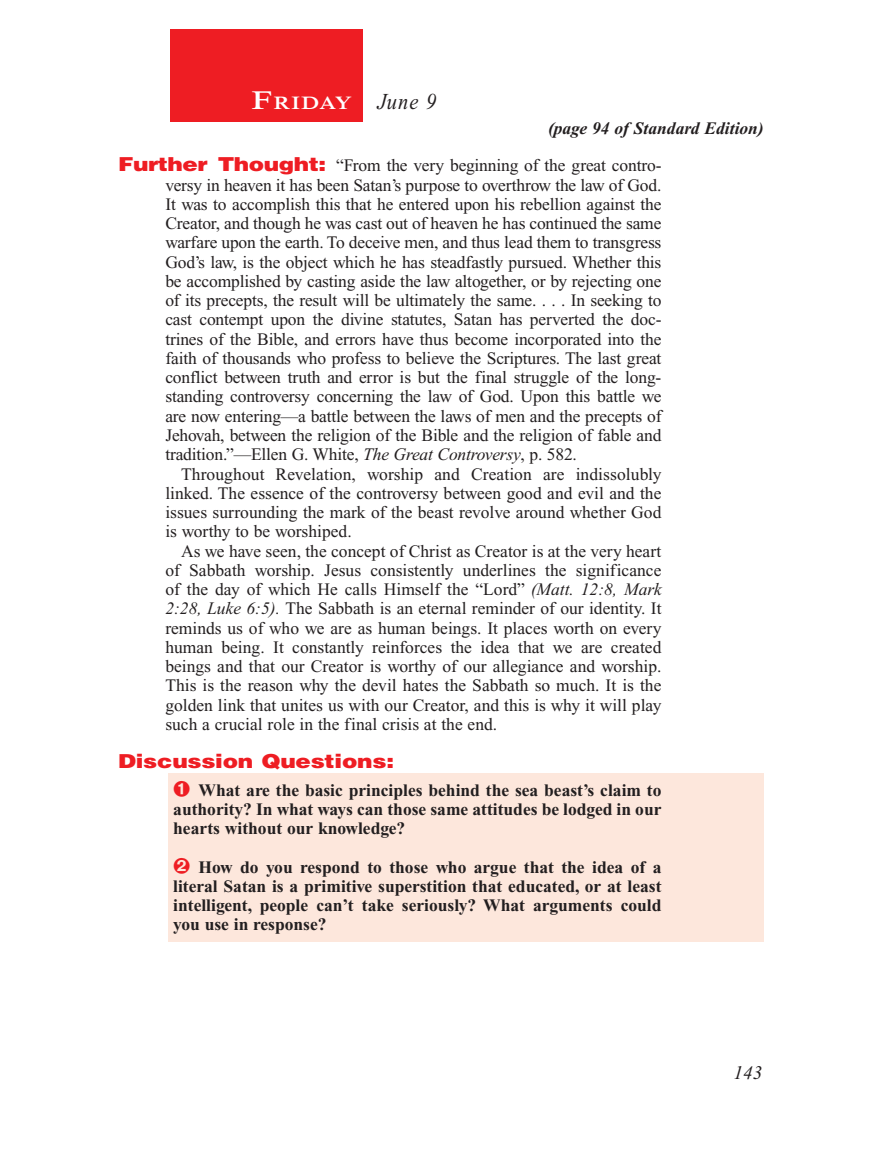
<style>
.page{position:relative;width:882px;height:1166px;background:#fff}
.page>*{position:absolute;margin:0;border:0;box-sizing:border-box;transform-origin:0 0}
.Lesson_Dates{font:italic 22.75px "Times New Roman PS Std";color:#231f20;scale:.9 1}
.Question{font:900 19.25px "Helvetica LT Std";letter-spacing:-.01em;color:#ee1d23;scale:1.2 1}
.PageNumbers{font:italic 19.25px "Times New Roman PS Std";color:#231f20}
.Daily_Header{font:600 18.38px "Times NRMT Std";letter-spacing:.035em;color:#fff;scale:1.1 1}
.Question_NO_SB{font:17.5px/19.2px "Times New Roman PS Std";letter-spacing:-.01em;color:#231f20;text-align:justify}
.Body{font:17.5px/19.2px "Times New Roman PS Std";color:#231f20;text-align:justify}
.Numbered_Bullet_List{font:700 17.5px/19.2px "Times New Roman PS Std";color:#231f20;text-align:justify}
.Page_from_SE{font:italic 700 17.5px "Times New Roman PS Std";color:#231f20}
.s1{font-size:26.25px}
.s2{font-family:"Helvetica LT Std";font-weight:900;font-size:19.25px;color:#ee1d23}
.s3{font-style:italic}
</style>
<div class="page">
<div style="left:170px;top:29px;width:193px;height:93px;background:#ee1d23"></div>
<div style="left:169px;top:773px;width:595px;height:169px;background:#fde7dc"></div>
<p class="Daily_Header" style="left:252px;top:93px;width:93px"><span class="s1">F</span>riday</p>
<p class="Lesson_Dates" style="left:378px;top:90px;width:67px">June 9</p>
<p class="Page_from_SE" style="left:548px;top:119px;width:217px">(page 94 of Standard Edition)</p>
<p class="Question_NO_SB" style="left:165px;top:156px;width:498px;text-indent:-47px"><span class="s2">Further Thought:</span> “From the very beginning of the great contro&shy;versy in heaven it has been Satan’s purpose to overthrow the law of God.<br>It was to accomplish this that he entered upon his rebellion against the Creator, and though he was cast out of heaven he has continued the same warfare upon the earth. To deceive men, and thus lead them to transgress God’s law, is the object which he has steadfastly pursued. Whether this be accomplished by casting aside the law altogether, or by rejecting one of its precepts, the result will be ultimately the same. . . . In seeking to cast contempt upon the divine statutes, Satan has perverted the doc&shy;trines of the Bible, and errors have thus become incorporated into the faith of thousands who profess to believe the Scriptures. The last great conflict between truth and error is but the final struggle of the long&shy;standing controversy concerning the law of God. Upon this battle we are now entering—a battle between the laws of men and the precepts of Jehovah, between the religion of the Bible and the religion of fable and tradition.”—Ellen G. White, <span class="s3">The Great Controversy</span>, p. 582.</p>
<p class="Body" style="left:165px;top:464px;width:498px;text-indent:16px">Throughout Revelation, worship and Creation are indissolubly linked. The essence of the controversy between good and evil and the issues surrounding the mark of the beast revolve around whether God is worthy to be worshiped.</p>
<p class="Body" style="left:165px;top:541px;width:498px;text-indent:16px">As we have seen, the concept of Christ as Creator is at the very heart of Sabbath worship. Jesus consistently underlines the significance of the day of which He calls Himself the “Lord” <span class="s3">(Matt. 12:8, Mark 2:28, Luke 6:5).</span> The Sabbath is an eternal reminder of our identity. It reminds us of who we are as human beings. It places worth on every human being. It constantly reinforces the idea that we are created beings and that our Creator is worthy of our allegiance and worship.<br>This is the reason why the devil hates the Sabbath so much. It is the golden link that unites us with our Creator, and this is why it will play such a crucial role in the final crisis at the end.</p>
<p class="Question" style="left:118px;top:749px;width:231px">Discussion Questions:</p>
<p class="Numbered_Bullet_List" style="left:173px;top:780px;width:490px;text-indent:25px">What are the basic principles behind the sea beast’s claim to authority? In what ways can those same attitudes be lodged in our hearts without our knowledge?</p>
<p class="Numbered_Bullet_List" style="left:173px;top:857px;width:490px;text-indent:25px">How do you respond to those who argue that the idea of a literal Satan is a primitive superstition that educated, or at least intelligent, people can’t take seriously? What arguments could you use in response?</p>
<p class="PageNumbers" style="left:734px;top:1062px;width:30px">143</p>
</div>
